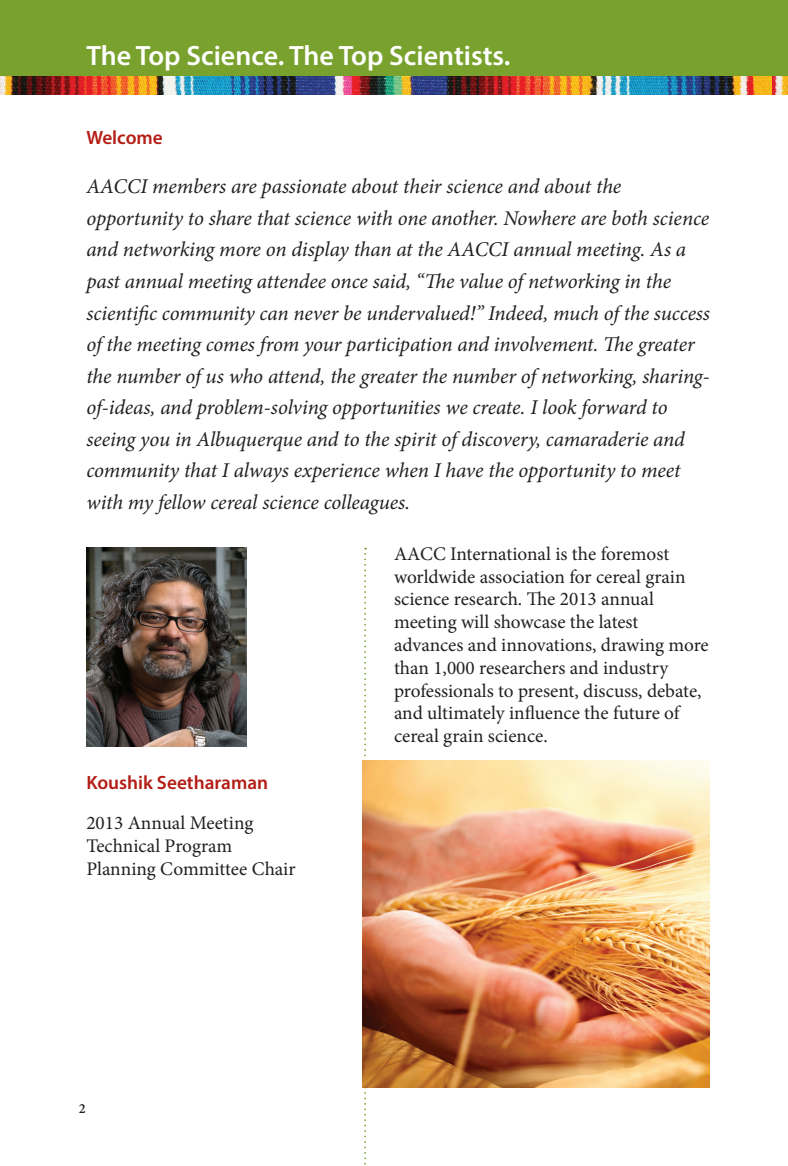
<style>
.page{position:relative;width:788px;height:1166px;background:#fff}
.page>*{position:absolute;margin:0;border:0;box-sizing:border-box;transform-origin:0 0}
.t1{font:600 28px "Myriad Pro";color:#fff}
.t2{font:italic 21px/31.5px "Minion Pro";letter-spacing:-.005em;color:#231f20}
.t3{font:19.25px/22.8px "Minion Pro";color:#231f20}
.t4{font:600 19.25px "Myriad Pro";color:#b41d15}
.t5{font:600 14px "Minion Pro";color:#231f20}
</style>
<div class="page">
<div style="left:0;top:0;width:788px;height:81px;background:#78a22d"></div>
<svg style="left:364px;top:547px;width:2px;height:618px"></svg>
<img style="left:0;top:77px;width:788px;height:17px">
<img style="left:86px;top:547px;width:160px;height:200px">
<img style="left:362px;top:760px;width:347px;height:327px">
<h1 class="t1" style="left:86px;top:38px;width:425px">The Top Science. The Top Scientists.</h1>
<p class="t4" style="left:86px;top:126px;width:78px">Welcome</p>
<p class="t2" style="left:86px;top:171px;width:625px">AACCI members are passionate about their science and about the opportunity to share that science with one another. Nowhere are both science and networking more on display than at the AACCI annual meeting. As a past annual meeting attendee once said, “The value of networking in the scientific community can never be undervalued!” Indeed, much of the success of the meeting comes from your participation and involvement. The greater the number of us who attend, the greater the number of networking, sharing&shy;of-ideas, and problem-solving opportunities we create. I look forward to seeing you in Albuquerque and to the spirit of discovery, camaraderie and community that I always experience when I have the opportunity to meet with my fellow cereal science colleagues.</p>
<p class="t4" style="left:86px;top:770px;width:183px">Koushik Seetharaman</p>
<p class="t3" style="left:86px;top:811px;width:211px">2013 Annual Meeting<br>Technical Program<br>Planning Committee Chair</p>
<p class="t5" style="left:79px;top:1099px;width:8px">2</p>
<p class="t3" style="left:394px;top:542px;width:316px">AACC International is the foremost worldwide association for cereal grain science research. The 2013 annual meeting will showcase the latest advances and innovations, drawing more than 1,000 researchers and industry professionals to present, discuss, debate, and ultimately influence the future of cereal grain science.</p>
</div>
